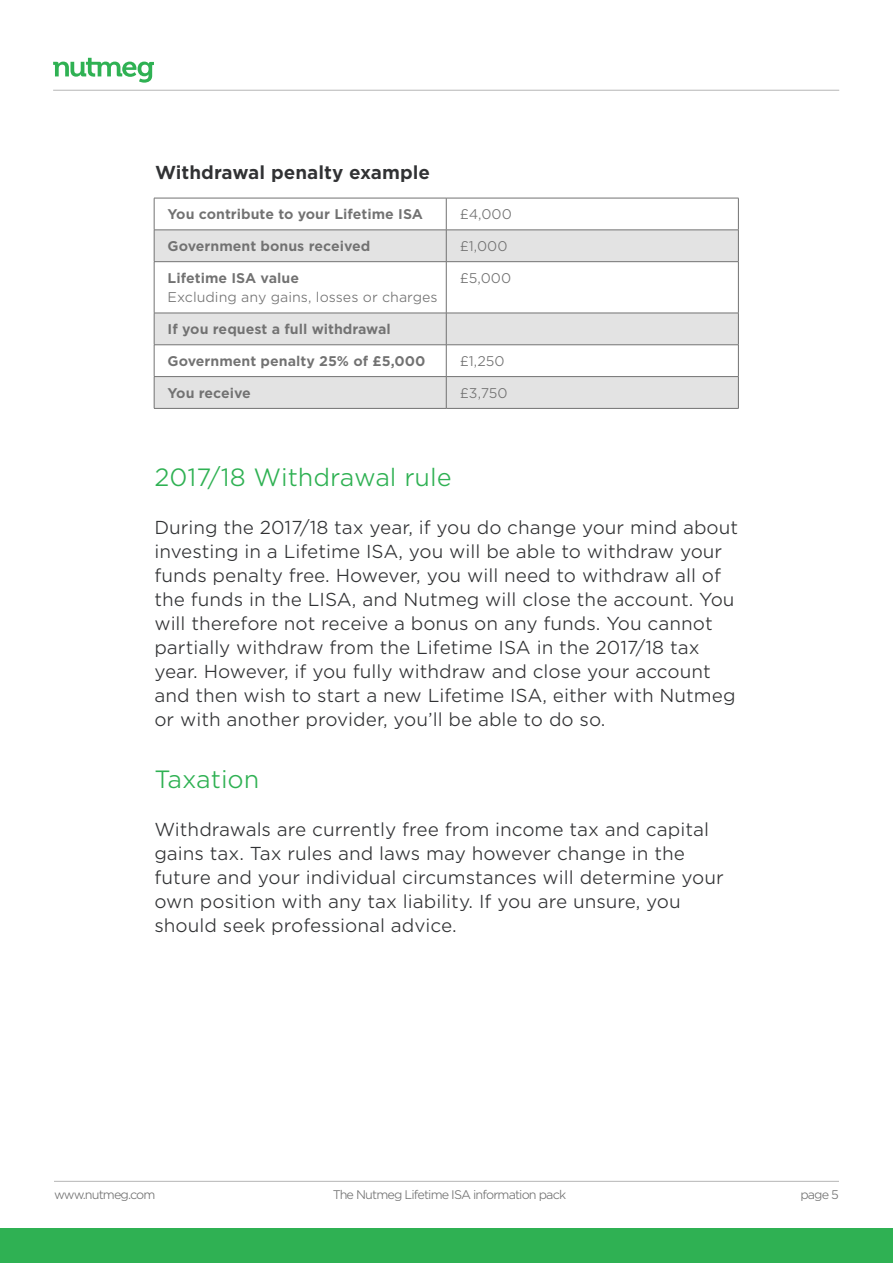
<style>
.page{position:relative;width:893px;height:1263px;background:#fff}
.page>*{position:absolute;margin:0;border:0;box-sizing:border-box;transform-origin:0 0}
.t1{font:300 24px "Gotham S Sm";color:#2fb153}
.t2{font:300 18px/24px "Gotham S Sm";color:#313234}
.t3{font:700 18px "Gotham S Sm";color:#313234}
.t4{font:700 13.5px "Gotham S Sm";color:#727272}
.t5{font:300 13.5px "Gotham S Sm";color:#727272}
.t6{font:300 12px "Gotham S Sm";letter-spacing:-.075em;color:#727272}
</style>
<div class="page">
<hr style="left:54px;top:1181px;width:785px;height:1px;background:#000">
<hr style="left:53px;top:90px;width:786px;height:1px;background:#000">
<div style="left:0;top:1229px;width:893px;height:34px;background:#2fb153"></div>
<svg style="left:53px;top:58px;width:101px;height:25px"></svg>
<svg style="left:155px;top:199px;width:583px;height:31px"></svg>
<svg style="left:155px;top:231px;width:583px;height:177px;fill:#e3e3e3"></svg>
<svg style="left:155px;top:345px;width:583px;height:31px"></svg>
<hr style="left:154px;top:198px;width:292px;height:1px;background:#727272">
<hr style="left:154px;top:198px;width:1px;height:32px;background:#727272">
<hr style="left:446px;top:198px;width:293px;height:1px;background:#727272">
<hr style="left:446px;top:198px;width:1px;height:32px;background:#727272">
<hr style="left:738px;top:198px;width:1px;height:32px;background:#727272">
<hr style="left:154px;top:230px;width:292px;height:1px;background:#727272">
<hr style="left:154px;top:230px;width:1px;height:31px;background:#727272">
<hr style="left:446px;top:230px;width:293px;height:1px;background:#727272">
<hr style="left:446px;top:230px;width:1px;height:31px;background:#727272">
<hr style="left:738px;top:230px;width:1px;height:31px;background:#727272">
<hr style="left:154px;top:261px;width:292px;height:1px;background:#727272">
<hr style="left:154px;top:262px;width:1px;height:51px;background:#727272">
<hr style="left:446px;top:261px;width:293px;height:1px;background:#727272">
<hr style="left:446px;top:262px;width:1px;height:51px;background:#727272">
<hr style="left:738px;top:262px;width:1px;height:51px;background:#727272">
<hr style="left:154px;top:313px;width:292px;height:1px;background:#727272">
<hr style="left:154px;top:313px;width:1px;height:32px;background:#727272">
<hr style="left:446px;top:313px;width:293px;height:1px;background:#727272">
<hr style="left:446px;top:313px;width:1px;height:32px;background:#727272">
<hr style="left:738px;top:313px;width:1px;height:32px;background:#727272">
<hr style="left:154px;top:344px;width:292px;height:1px;background:#727272">
<hr style="left:154px;top:345px;width:1px;height:31px;background:#727272">
<hr style="left:446px;top:344px;width:293px;height:1px;background:#727272">
<hr style="left:446px;top:345px;width:1px;height:31px;background:#727272">
<hr style="left:738px;top:345px;width:1px;height:31px;background:#727272">
<hr style="left:154px;top:376px;width:292px;height:1px;background:#727272">
<hr style="left:154px;top:377px;width:1px;height:31px;background:#727272">
<hr style="left:446px;top:376px;width:293px;height:1px;background:#727272">
<hr style="left:446px;top:377px;width:1px;height:31px;background:#727272">
<hr style="left:738px;top:377px;width:1px;height:31px;background:#727272">
<hr style="left:154px;top:408px;width:292px;height:1px;background:#727272">
<hr style="left:446px;top:408px;width:293px;height:1px;background:#727272">
<p class="t3" style="left:155px;top:160px;width:277px">Withdrawal penalty example</p>
<p class="t4" style="left:168px;top:205px;width:257px">You contribute to your Lifetime ISA</p>
<p class="t5" style="left:460px;top:205px;width:54px">£4,000</p>
<p class="t4" style="left:168px;top:237px;width:204px">Government bonus received</p>
<p class="t5" style="left:460px;top:237px;width:49px">£1,000</p>
<p class="t4" style="left:168px;top:269px;width:133px">Lifetime ISA value</p>
<p class="t5" style="left:168px;top:289px;width:272px">Excluding any gains, losses or charges</p>
<p class="t5" style="left:460px;top:269px;width:53px">£5,000</p>
<p class="t4" style="left:168px;top:320px;width:225px">If you request a full withdrawal</p>
<p class="t4" style="left:168px;top:352px;width:259px">Government penalty 25% of £5,000</p>
<p class="t5" style="left:460px;top:352px;width:47px">£1,250</p>
<p class="t4" style="left:168px;top:384px;width:85px">You receive</p>
<p class="t5" style="left:460px;top:384px;width:50px">£3,750</p>
<h1 class="t1" style="left:154px;top:462px;width:299px">2017/18 Withdrawal rule</h1>
<p class="t2" style="left:154px;top:515px;width:585px">During the 2017/18 tax year, if you do change your mind about investing in a Lifetime ISA, you will be able to withdraw your funds penalty free. However, you will need to withdraw all of the funds in the LISA, and Nutmeg will close the account. You will therefore not receive a bonus on any funds. You cannot partially withdraw from the Lifetime ISA in the 2017/18 tax year. However, if you fully withdraw and close your account and then wish to start a new Lifetime ISA, either with Nutmeg or with another provider, you’ll be able to do so.</p>
<h1 class="t1" style="left:154px;top:763px;width:107px">Taxation</h1>
<p class="t2" style="left:154px;top:816px;width:571px">Withdrawals are currently free from income tax and capital gains tax. Tax rules and laws may however change in the future and your individual circumstances will determine your own position with any tax liability. If you are unsure, you should seek professional advice.</p>
<p class="t6" style="left:54px;top:1186px;width:103px">www.nutmeg.com</p>
<p class="t6" style="left:333px;top:1186px;width:235px">The Nutmeg Lifetime ISA information pack</p>
<p class="t6" style="left:800px;top:1186px;width:40px">page 5</p>
</div>
